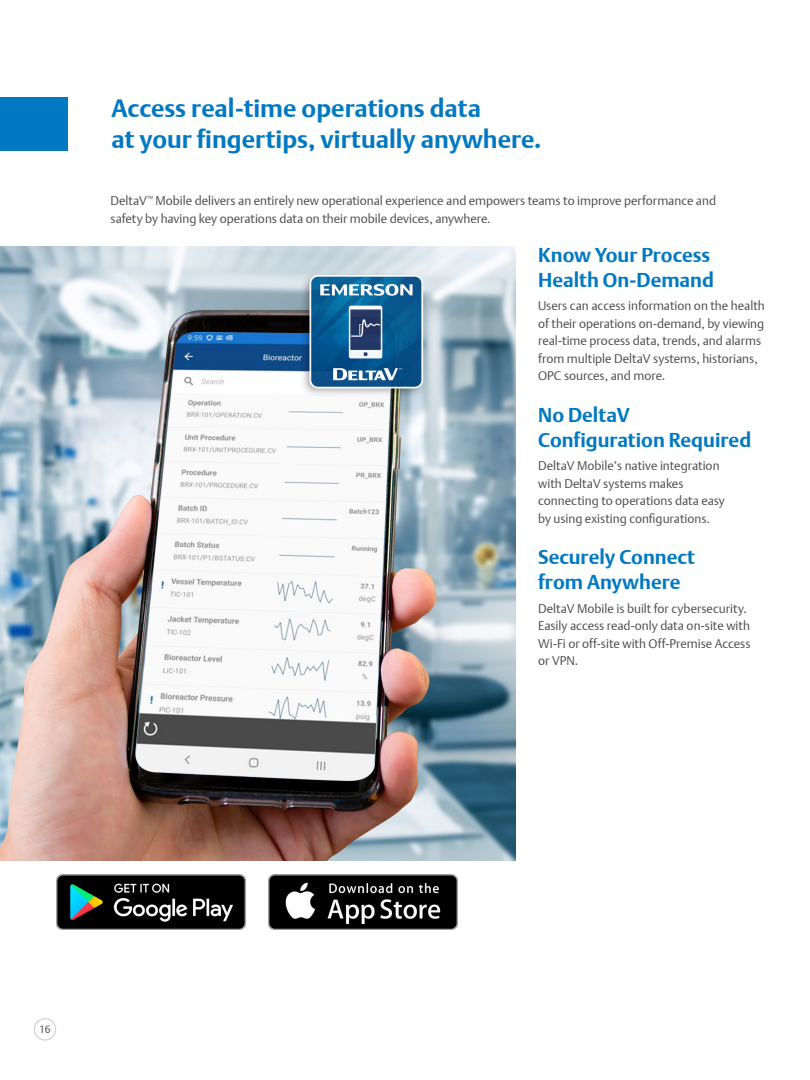
<style>
.page{position:relative;width:810px;height:1080px;background:#fff}
.page>*{position:absolute;margin:0;border:0;box-sizing:border-box;transform-origin:0 0}
.t1{font:700 25px "DTL Argo T";color:#0079c2}
.Subhead{font:700 20px/25px "DTL Argo T";color:#0079c2}
.Benefits{font:12.5px/17.5px "DTL Argo T Light";color:#4b4c4d}
.Body_Copy{font:12.5px/17.5px "DTL Argo T Light";color:#4b4c4d}
.t2{font:10.62px "DTL Argo T Light";color:#4b4c4d}
</style>
<div class="page">
<img style="left:0;top:247px;width:515px;height:614px">
<div style="left:0;top:98px;width:68px;height:53px;background:#0079c2"></div>
<img style="left:269px;top:874px;width:189px;height:56px">
<img style="left:57px;top:874px;width:189px;height:56px">
<div style="left:34px;top:1018px;width:22px;height:23px;border:1px solid #d1d2d4;border-radius:50%"></div>
<p class="t1" style="left:112px;top:93px;width:371px">Access real-time operations data</p>
<p class="t1" style="left:112px;top:125px;width:431px">at your fingertips, virtually anywhere.</p>
<p class="Benefits" style="left:111px;top:192px;width:607px">DeltaV<sup>™</sup> Mobile delivers an entirely new operational experience and empowers teams to improve performance and safety by having key operations data on their mobile devices, anywhere.</p>
<p class="Subhead" style="left:538px;top:242px;width:177px">Know Your Process<br>Health On-Demand</p>
<p class="Benefits" style="left:538px;top:297px;width:228px">Users can access information on the health of their operations on-demand, by viewing real-time process data, trends, and alarms from multiple DeltaV systems, historians, OPC sources, and more.</p>
<p class="Subhead" style="left:538px;top:402px;width:215px">No DeltaV<br>Configuration Required</p>
<p class="Benefits" style="left:538px;top:457px;width:188px">DeltaV Mobile’s native integration with DeltaV systems makes connecting to operations data easy by using existing configurations.</p>
<p class="Subhead" style="left:538px;top:545px;width:158px">Securely Connect from Anywhere</p>
<p class="Body_Copy" style="left:538px;top:599px;width:214px">DeltaV Mobile is built for cybersecurity.<br>Easily access read-only data on-site with Wi-Fi or off-site with Off-Premise Access or VPN.</p>
<p class="t2" style="left:39px;top:1023px;width:13px">16</p>
</div>
